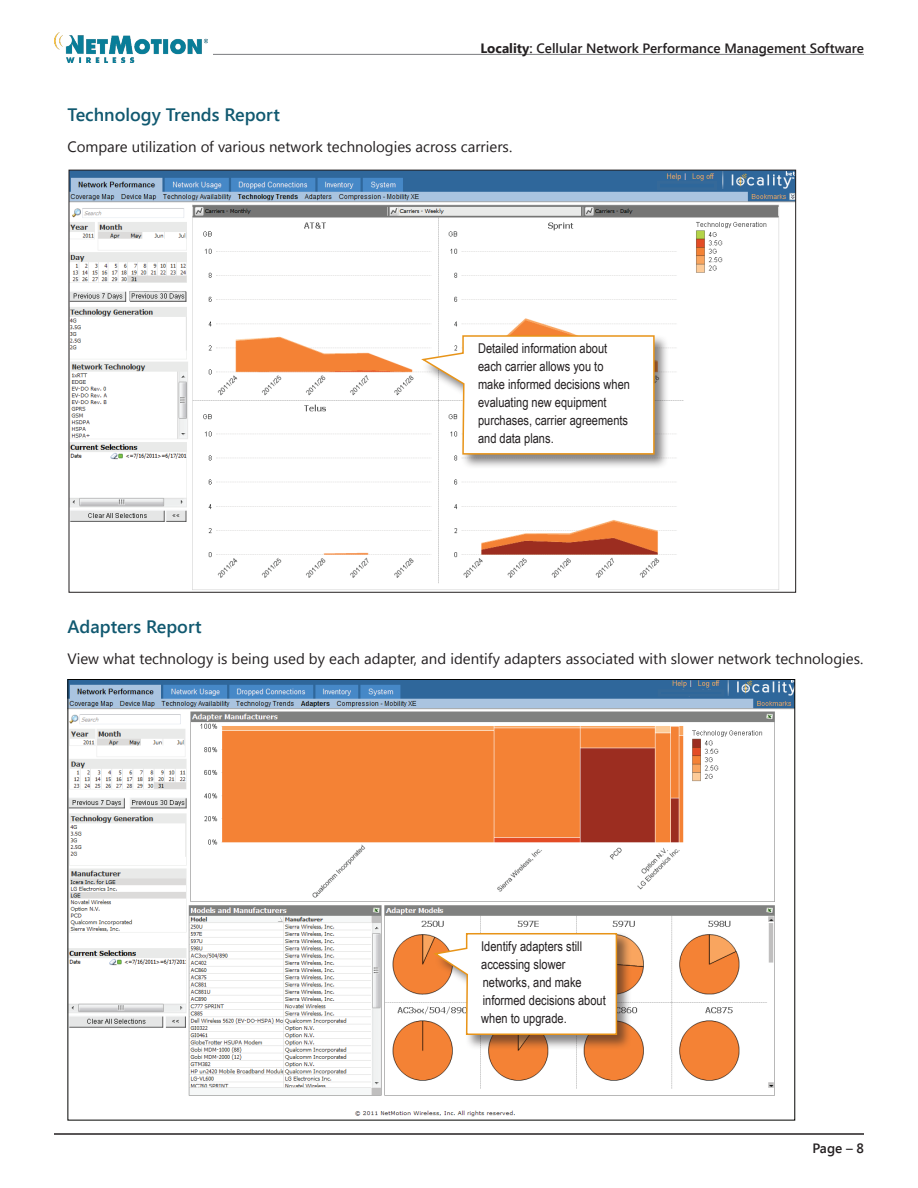
<style>
.page{position:relative;width:918px;height:1188px;background:#fff}
.page>*{position:absolute;margin:0;border:0;box-sizing:border-box;transform-origin:0 0}
.t1{font:600 18px "Segoe UI";color:#115970}
.t2{font:15px "Segoe UI";color:#231f20}
.t3{font:13.5px/18px "Arial Narrow";color:#231f20}
.t4{font:600 13.5px "Segoe UI";color:#231f20}
.s1{font-weight:700}
</style>
<div class="page">
<hr style="left:213px;top:54px;width:651px;height:1px;background:#7a7c7f">
<hr style="left:54px;top:1133px;width:810px;height:2px;background:#231f20">
<img style="left:54px;top:33px;width:154px;height:29px">
<img style="left:71px;top:172px;width:723px;height:418px">
<div style="left:657px;top:181px;width:60px;height:9px;background:#2e679b"></div>
<div style="left:421px;top:334px;width:249px;height:135px;background:#231f20;opacity:.55"></div>
<svg style="left:419px;top:334px;width:236px;height:121px"></svg>
<img style="left:70px;top:681px;width:723px;height:436px">
<div style="left:658px;top:689px;width:66px;height:8px;background:#356999"></div>
<div style="left:434px;top:932px;width:198px;height:118px;background:#231f20;opacity:.55"></div>
<svg style="left:431px;top:932px;width:187px;height:104px"></svg>
<p class="t4" style="left:480px;top:39px;width:385px"><span class="s1">Locality</span>: Cellular Network Performance Management Software</p>
<h1 class="t1" style="left:68px;top:102px;width:214px">Technology Trends Report</h1>
<p class="t2" style="left:68px;top:136px;width:446px">Compare utilization of various network technologies across carriers.</p>
<p class="t3" style="left:478px;top:339px;width:153px">Detailed information about each carrier allows you to make informed decisions when evaluating new equipment purchases, carrier agreements and data plans.</p>
<h1 class="t1" style="left:68px;top:614px;width:136px">Adapters Report</h1>
<p class="t2" style="left:68px;top:648px;width:797px">View what technology is being used by each adapter, and identify adapters associated with slower network technologies.</p>
<p class="t3" style="left:481px;top:937px;width:126px">Identify adapters still accessing slower networks, and make informed decisions about when to upgrade.</p>
<p class="t4" style="left:812px;top:1139px;width:53px">Page – 8</p>
</div>
